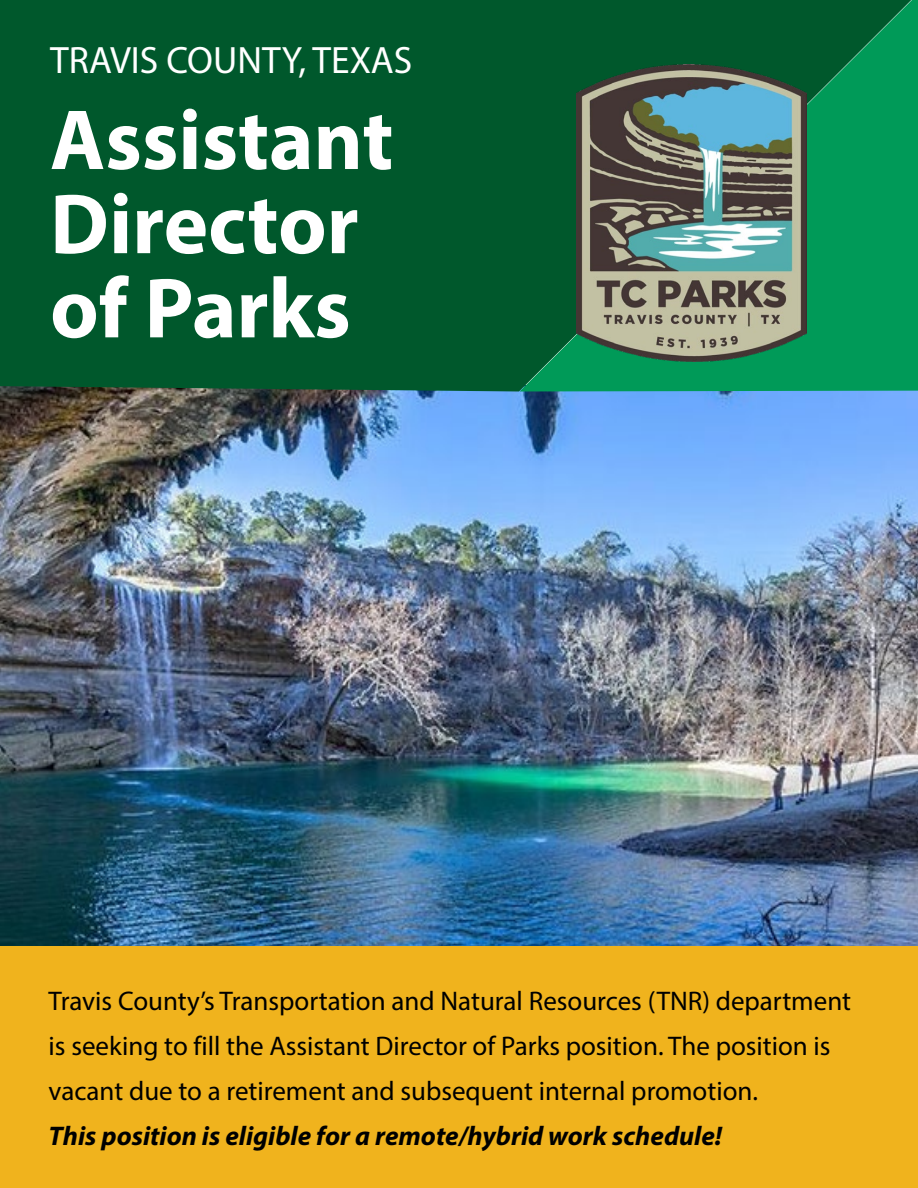
<style>
.page{position:relative;width:918px;height:1188px;background:#fff}
.page>*{position:absolute;margin:0;border:0;box-sizing:border-box;transform-origin:0 0}
.t1{font:700 86.1px/84.2px "Myriad Pro";color:#fff}
.t2{font:38.25px "Myriad Pro";color:#fff}
.t3{font:27px/45px "Myriad Pro";color:#000}
.t4{font:italic 700 27px "Myriad Pro";color:#000}
</style>
<div class="page">
<img style="left:0;top:392px;width:918px;height:555px">
<div style="left:0;top:0;width:520px;height:392px;background:#00582c"></div>
<svg style="left:520px;top:0;width:398px;height:392px;background:#007b44"></svg>
<div style="left:0;top:947px;width:918px;height:241px;background:#f0b31d"></div>
<img style="left:576px;top:65px;width:231px;height:296px">
<h2 class="t2" style="left:50px;top:37px;width:364px">TRAVIS COUNTY, TEXAS</h2>
<h1 class="t1" style="left:50px;top:95px;width:345px">Assistant<br>Director of Parks</h1>
<p class="t3" style="left:49px;top:978px;width:804px">Travis County’s Transportation and Natural Resources (TNR) department is seeking to fill the Assistant Director of Parks position. The position is vacant due to a retirement and subsequent internal promotion.</p>
<p class="t4" style="left:49px;top:1118px;width:675px">This position is eligible for a remote/hybrid work schedule!</p>
</div>
